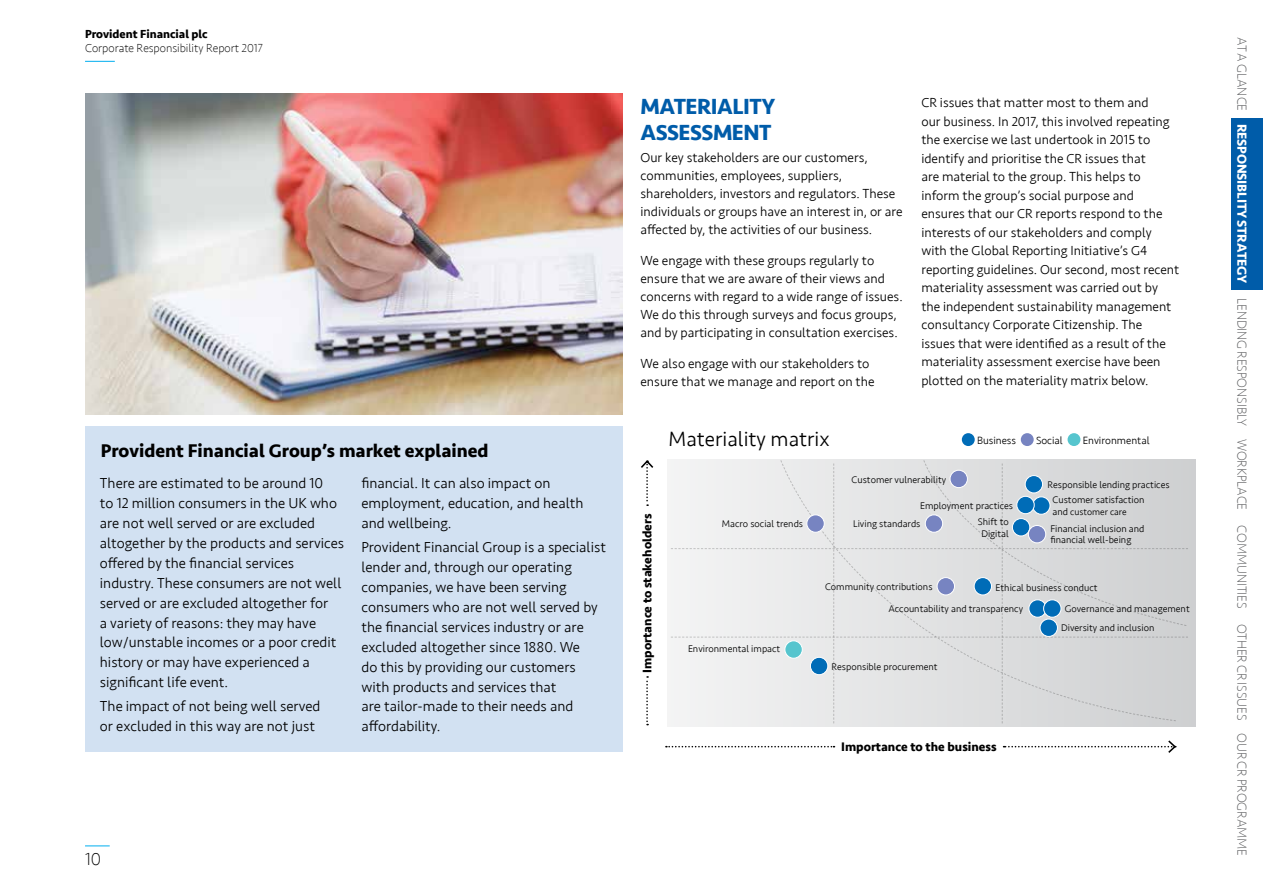
<style>
.page{position:relative;width:1263px;height:893px;background:#fff}
.page>*{position:absolute;margin:0;border:0;box-sizing:border-box;transform-origin:0 0}
.t1{font:700 22.5px/25.5px "Seravek";letter-spacing:-.02em;color:#005ca9}
.t2{font:300 21.3px "Seravek";color:#000}
.t3{font:700 18.9px "Seravek";color:#000}
.t4{font:200 18px "Seravek";color:#000}
.t5{font:300 14.85px/20px "Seravek";color:#000}
.t6{font:300 13.5px/18.5px "Seravek";color:#000}
.t7{font:200 13.5px "Seravek";letter-spacing:-.01em;color:#58595b}
.t8{font:700 12.75px "Seravek";color:#000}
.t9{font:200 12px "Seravek";color:#000}
.t10{font:700 12px "Seravek";color:#000}
.t11{font:300 10.8px "Seravek";color:#000}
.t12{font:300 9.9px/16.2px "Seravek";color:#000}
.t13{font:300 9.45px "Seravek";color:#000}
.s1{font-size:9.9px}
.s2{font-weight:700;color:#fff}
</style>
<div class="page">
<hr style="left:85px;top:61px;width:30px;height:1px;background:#00aeef">
<svg style="left:85px;top:845px;width:25px;height:1px"></svg>
<div style="left:85px;top:426px;width:537px;height:325px;background:#d2e1f2"></div>
<div style="left:667px;top:459px;width:528px;height:268px;background:linear-gradient(to right,#f4f4f4,#cecfd1)"></div>
<svg style="left:671px;top:460px;width:517px;height:263px;background:#e0e1e2"></svg>
<img style="left:85px;top:94px;width:537px;height:321px">
<svg style="left:666px;top:746px;width:168px;height:1px"></svg>
<svg style="left:646px;top:676px;width:2px;height:49px"></svg>
<svg style="left:641px;top:460px;width:13px;height:46px"></svg>
<svg style="left:1003px;top:740px;width:174px;height:13px"></svg>
<div style="left:962px;top:433px;width:13px;height:13px;background:#006cb7;border-radius:50%"></div>
<div style="left:1021px;top:433px;width:13px;height:13px;background:#7784c1;border-radius:50%"></div>
<div style="left:1067px;top:433px;width:13px;height:13px;background:#56c5ce;border-radius:50%"></div>
<div style="left:785px;top:641px;width:17px;height:17px;background:#56c5ce;border-radius:50%"></div>
<div style="left:784px;top:640px;width:19px;height:18px;border:1px solid #fff;border-radius:50%"></div>
<div style="left:810px;top:657px;width:18px;height:18px;background:#006cb7;border-radius:50%"></div>
<div style="left:810px;top:657px;width:18px;height:18px;border:1px solid #fff;border-radius:50%"></div>
<div style="left:1029px;top:600px;width:17px;height:17px;background:#006cb7;border-radius:50%"></div>
<div style="left:1028px;top:599px;width:18px;height:18px;border:1px solid #fff;border-radius:50%"></div>
<div style="left:1043px;top:600px;width:18px;height:17px;background:#006cb7;border-radius:50%"></div>
<div style="left:1043px;top:599px;width:18px;height:18px;border:1px solid #fff;border-radius:50%"></div>
<div style="left:1040px;top:619px;width:17px;height:17px;background:#006cb7;border-radius:50%"></div>
<div style="left:1040px;top:619px;width:18px;height:18px;border:1px solid #fff;border-radius:50%"></div>
<div style="left:1032px;top:497px;width:18px;height:17px;background:#006cb7;border-radius:50%"></div>
<div style="left:1032px;top:496px;width:18px;height:19px;border:1px solid #fff;border-radius:50%"></div>
<div style="left:1017px;top:496px;width:17px;height:18px;background:#006cb7;border-radius:50%"></div>
<div style="left:1016px;top:496px;width:18px;height:18px;border:1px solid #fff;border-radius:50%"></div>
<div style="left:1012px;top:519px;width:18px;height:17px;background:#006cb7;border-radius:50%"></div>
<div style="left:1012px;top:518px;width:18px;height:18px;border:1px solid #fff;border-radius:50%"></div>
<div style="left:807px;top:515px;width:17px;height:17px;background:#7784c1;border-radius:50%"></div>
<div style="left:806px;top:514px;width:18px;height:19px;border:1px solid #fff;border-radius:50%"></div>
<div style="left:925px;top:515px;width:18px;height:17px;background:#7784c1;border-radius:50%"></div>
<div style="left:925px;top:514px;width:18px;height:19px;border:1px solid #fff;border-radius:50%"></div>
<div style="left:950px;top:470px;width:17px;height:18px;background:#7784c1;border-radius:50%"></div>
<div style="left:950px;top:470px;width:18px;height:18px;border:1px solid #fff;border-radius:50%"></div>
<div style="left:1025px;top:476px;width:17px;height:17px;background:#006cb7;border-radius:50%"></div>
<div style="left:1025px;top:475px;width:18px;height:18px;border:1px solid #fff;border-radius:50%"></div>
<div style="left:974px;top:578px;width:17px;height:17px;background:#006cb7;border-radius:50%"></div>
<div style="left:974px;top:577px;width:18px;height:18px;border:1px solid #fff;border-radius:50%"></div>
<div style="left:937px;top:578px;width:17px;height:17px;background:#7784c1;border-radius:50%"></div>
<div style="left:937px;top:577px;width:18px;height:18px;border:1px solid #fff;border-radius:50%"></div>
<div style="left:1028px;top:525px;width:18px;height:18px;background:#7784c1;border-radius:50%"></div>
<div style="left:1028px;top:525px;width:18px;height:18px;border:1px solid #fff;border-radius:50%"></div>
<div style="left:1231px;top:118px;width:32px;height:172px;background:#005ca9"></div>
<p class="t10" style="left:85px;top:24px;width:124px">Provident Financial plc</p>
<p class="t9" style="left:85px;top:41px;width:179px">Corporate Responsibility Report 2017</p>
<h3 class="t3" style="left:101px;top:435px;width:389px">Provident Financial Group’s market explained</h3>
<p class="t5" style="left:100px;top:473px;width:246px">There are estimated to be around 10<br>to 12 million consumers in the UK who are not well served or are excluded altogether by the products and services offered by the financial services industry. These consumers are not well served or are excluded altogether for<br>a variety of reasons: they may have low/unstable incomes or a poor credit history or may have experienced a significant life event.</p>
<p class="t5" style="left:100px;top:697px;width:222px">The impact of not being well served or excluded in this way are not just</p>
<p class="t5" style="left:361px;top:473px;width:223px">financial. It can also impact on employment, education, and health and wellbeing.</p>
<p class="t5" style="left:361px;top:537px;width:246px">Provident Financial Group is a specialist lender and, through our operating companies, we have been serving consumers who are not well served by the financial services industry or are excluded altogether since 1880. We<br>do this by providing our customers with products and services that<br>are tailor-made to their needs and affordability.</p>
<h1 class="t1" style="left:640px;top:94px;width:136px">MATERIALITY<br>ASSESSMENT</h1>
<p class="t6" style="left:640px;top:149px;width:264px;line-height:18px">Our key stakeholders are our customers, communities, employees, suppliers, shareholders, investors and regulators. These individuals or groups have an interest in, or are affected by, the activities of our business.</p>
<p class="t6" style="left:640px;top:252px;width:264px;line-height:18px">We engage with these groups regularly to ensure that we are aware of their views and concerns with regard to a wide range of issues.<br>We do this through surveys and focus groups, and by participating in consultation exercises.</p>
<p class="t6" style="left:640px;top:354px;width:236px;line-height:18px">We also engage with our stakeholders to ensure that we manage and report on the</p>
<h2 class="t2" style="left:669px;top:426px;width:163px">Materiality matrix</h2>
<p class="t6" style="left:921px;top:94px;width:259px">CR issues that matter most to them and<br>our business. In 2017, this involved repeating the exercise we last undertook in 2015 to identify and prioritise the CR issues that<br>are material to the group. This helps to inform the group’s social purpose and ensures that our CR reports respond to the interests of our stakeholders and comply with the Global Reporting Initiative’s G4 reporting guidelines. Our second, most recent materiality assessment was carried out by the independent sustainability management consultancy Corporate Citizenship. The issues that were identified as a result of the materiality assessment exercise have been plotted on the materiality matrix below.</p>
<p class="t11" style="left:977px;top:434px;width:41px">Business</p>
<p class="t11" style="left:1036px;top:434px;width:28px">Social</p>
<p class="t11" style="left:1083px;top:434px;width:68px">Environmental</p>
<p class="t8" style="left:637px;top:673px;width:160px;rotate:-90deg">Importance to stakeholders</p>
<p class="t12" style="left:851px;top:471px;width:96px">Customer vulnerability</p>
<p class="t12" style="left:1047px;top:476px;width:124px">Responsible lending practices</p>
<p class="t12" style="left:978px;top:497px;width:37px;text-indent:-58px">Employment practices<br>Shift to</p>
<p class="t12" style="left:981px;top:525px;width:29px">Digital</p>
<p class="t12" style="left:722px;top:516px;width:83px">Macro social trends</p>
<p class="t12" style="left:853px;top:516px;width:69px">Living standards</p>
<p class="t12" style="left:1052px;top:492px;width:93px">Customer satisfaction</p>
<p class="t13" style="left:1052px;top:507px;width:76px"><span class="s1">and</span> customer care</p>
<p class="t12" style="left:1050px;top:524px;width:96px;line-height:10.5px">Financial inclusion and financial well-being</p>
<p class="t12" style="left:825px;top:579px;width:109px">Community contributions</p>
<p class="t12" style="left:995px;top:580px;width:104px">Ethical business conduct</p>
<p class="t12" style="left:688px;top:641px;width:94px">Environmental impact</p>
<p class="t12" style="left:888px;top:600px;width:136px">Accountability and transparency</p>
<p class="t12" style="left:832px;top:659px;width:108px">Responsible procurement</p>
<p class="t8" style="left:841px;top:736px;width:157px">Importance to the business</p>
<p class="t12" style="left:1061px;top:599px;width:130px;line-height:19.2px;text-indent:4px">Governance and management<br>Diversity and inclusion</p>
<h3 class="t4" style="left:85px;top:849px;width:18px">10</h3>
<p class="t7" style="left:1250px;top:37px;width:821px;rotate:90deg">AT A GLANCE <span class="s2">RESPONSIBLITY STRATEGY</span> LENDING RESPONSIBLY WORKPLACE COMMUNITIES OTHER CR ISSUES OUR CR PROGRAMME</p>
</div>
